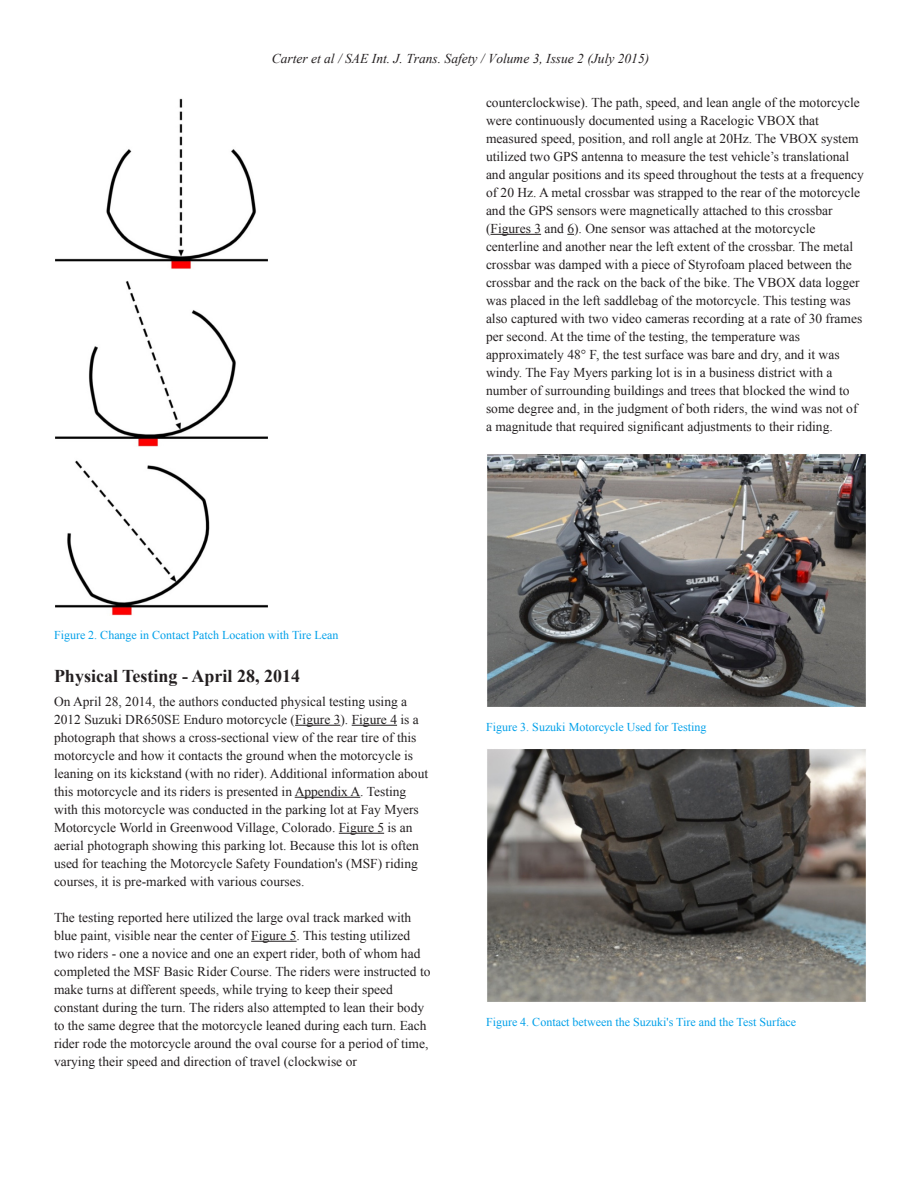
<style>
.page{position:relative;width:918px;height:1188px;background:#fff}
.page>*{position:absolute;margin:0;border:0;box-sizing:border-box;transform-origin:0 0}
.t1{font:700 18px "Times New Roman";color:#231f20}
.t2{font:13.5px/18px "Times New Roman";color:#231f20}
.t3{font:italic 13.5px "Times New Roman";color:#231f20}
.t4{font:12px "Times New Roman";color:#01a0e9}
</style>
<div class="page">
<hr style="left:295px;top:725px;width:45px;height:1px;background:#231f20">
<hr style="left:352px;top:725px;width:45px;height:1px;background:#231f20">
<hr style="left:295px;top:797px;width:65px;height:1px;background:#231f20">
<hr style="left:339px;top:833px;width:45px;height:1px;background:#231f20">
<hr style="left:251px;top:941px;width:46px;height:1px;background:#231f20">
<img style="left:55px;top:98px;width:213px;height:171px">
<img style="left:55px;top:281px;width:213px;height:165px">
<img style="left:55px;top:460px;width:213px;height:156px">
<hr style="left:490px;top:234px;width:51px;height:1px;background:#231f20">
<img style="left:487px;top:454px;width:379px;height:253px">
<img style="left:487px;top:749px;width:379px;height:253px">
<p class="t3" style="left:272px;top:50px;width:379px">Carter et al / SAE Int. J. Trans. Safety / Volume 3, Issue 2 (July 2015)</p>
<p class="t2" style="left:486px;top:93px;width:380px">counterclockwise). The path, speed, and lean angle of the motorcycle were continuously documented using a Racelogic VBOX that measured speed, position, and roll angle at 20Hz. The VBOX system utilized two GPS antenna to measure the test vehicle’s translational and angular positions and its speed throughout the tests at a frequency of 20 Hz. A metal crossbar was strapped to the rear of the motorcycle and the GPS sensors were magnetically attached to this crossbar (Figures 3 and 6). One sensor was attached at the motorcycle centerline and another near the left extent of the crossbar. The metal crossbar was damped with a piece of Styrofoam placed between the crossbar and the rack on the back of the bike. The VBOX data logger was placed in the left saddlebag of the motorcycle. This testing was also captured with two video cameras recording at a rate of 30 frames per second. At the time of the testing, the temperature was approximately 48° F, the test surface was bare and dry, and it was windy. The Fay Myers parking lot is in a business district with a number of surrounding buildings and trees that blocked the wind to some degree and, in the judgment of both riders, the wind was not of a magnitude that required significant adjustments to their riding.</p>
<p class="t4" style="left:54px;top:627px;width:286px">Figure 2. Change in Contact Patch Location with Tire Lean</p>
<h1 class="t1" style="left:54px;top:664px;width:248px">Physical Testing - April 28, 2014</h1>
<p class="t2" style="left:54px;top:692px;width:376px">On April 28, 2014, the authors conducted physical testing using a 2012 Suzuki DR650SE Enduro motorcycle (Figure 3). Figure 4 is a photograph that shows a cross-sectional view of the rear tire of this motorcycle and how it contacts the ground when the motorcycle is leaning on its kickstand (with no rider). Additional information about this motorcycle and its riders is presented in Appendix A. Testing with this motorcycle was conducted in the parking lot at Fay Myers Motorcycle World in Greenwood Village, Colorado. Figure 5 is an aerial photograph showing this parking lot. Because this lot is often used for teaching the Motorcycle Safety Foundation's (MSF) riding courses, it is pre-marked with various courses.</p>
<p class="t2" style="left:54px;top:908px;width:378px">The testing reported here utilized the large oval track marked with blue paint, visible near the center of Figure 5. This testing utilized two riders - one a novice and one an expert rider, both of whom had completed the MSF Basic Rider Course. The riders were instructed to make turns at different speeds, while trying to keep their speed constant during the turn. The riders also attempted to lean their body to the same degree that the motorcycle leaned during each turn. Each rider rode the motorcycle around the oval course for a period of time, varying their speed and direction of travel (clockwise or</p>
<p class="t4" style="left:486px;top:719px;width:222px">Figure 3. Suzuki Motorcycle Used for Testing</p>
<p class="t4" style="left:486px;top:1014px;width:312px">Figure 4. Contact between the Suzuki's Tire and the Test Surface</p>
</div>
